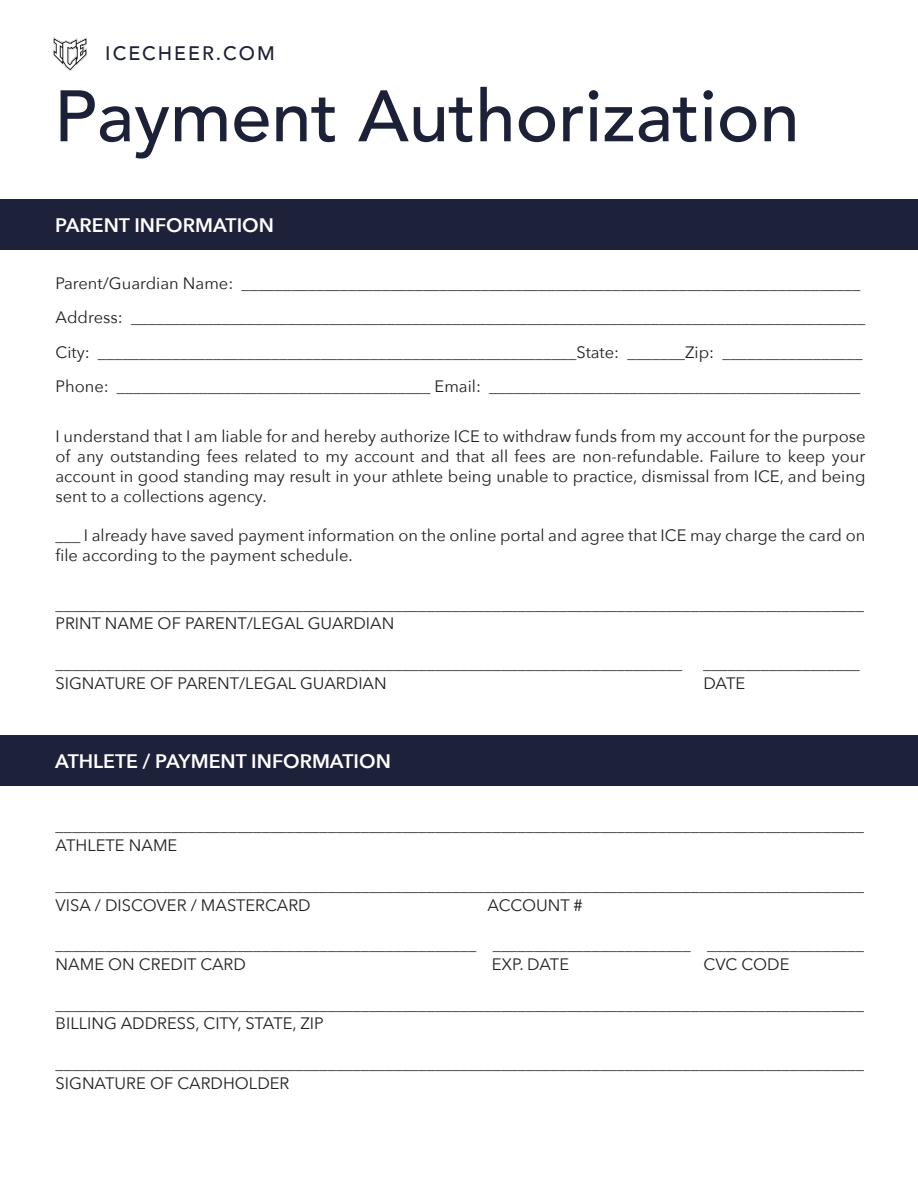
<style>
.page{position:relative;width:918px;height:1188px;background:#fff}
.page>*{position:absolute;margin:0;border:0;box-sizing:border-box;transform-origin:0 0}
.t1{font:500 72px "Avenir";color:#1d2138}
.t2{font:600 19.5px "Avenir Next";color:#fff}
.t3{font:500 19.5px "Avenir";letter-spacing:.1em;color:#1d2138}
.t4{font:16.5px/19.8px "Avenir Next";color:#231f20}
</style>
<div class="page">
<img style="left:54px;top:38px;width:33px;height:33px">
<div style="left:0;top:200px;width:918px;height:50px;background:#1e213a"></div>
<div style="left:0;top:735px;width:918px;height:51px;background:#1e213a"></div>
<p class="t3" style="left:105px;top:37px;width:171px">ICECHEER.COM</p>
<p class="t1" style="left:54px;top:54px;width:747px">Payment Authorization</p>
<p class="t2" style="left:55px;top:209px;width:220px">PARENT INFORMATION</p>
<p class="t4" style="left:56px;top:272px;width:806px">Parent/Guardian Name: ___________________________________________________________________________</p>
<p class="t4" style="left:56px;top:307px;width:811px">Address: _________________________________________________________________________________________</p>
<p class="t4" style="left:56px;top:341px;width:809px">City: __________________________________________________________State: _______Zip: _________________</p>
<p class="t4" style="left:56px;top:376px;width:807px">Phone: ______________________________________ Email: _____________________________________________</p>
<p class="t4" style="left:56px;top:426px;width:812px;text-align:justify">I understand that I am liable for and hereby authorize ICE to withdraw funds from my account for the purpose of any outstanding fees related to my account and that all fees are non-refundable. Failure to keep your account in good standing may result in your athlete being unable to practice, dismissal from ICE, and being sent to a collections agency.</p>
<p class="t4" style="left:56px;top:525px;width:811px">___ I already have saved payment information on the online portal and agree that ICE may charge the card on file according to the payment schedule.</p>
<p class="t4" style="left:56px;top:593px;width:810px">__________________________________________________________________________________________________</p>
<p class="t4" style="left:56px;top:613px;width:340px">PRINT NAME OF PARENT/LEGAL GUARDIAN</p>
<p class="t4" style="left:56px;top:653px;width:628px">____________________________________________________________________________</p>
<p class="t4" style="left:703px;top:653px;width:158px">___________________</p>
<p class="t4" style="left:56px;top:672px;width:333px">SIGNATURE OF PARENT/LEGAL GUARDIAN</p>
<p class="t4" style="left:704px;top:672px;width:43px">DATE</p>
<p class="t2" style="left:55px;top:744px;width:337px">ATHLETE / PAYMENT INFORMATION</p>
<p class="t4" style="left:56px;top:815px;width:810px">__________________________________________________________________________________________________</p>
<p class="t4" style="left:56px;top:835px;width:123px">ATHLETE NAME</p>
<p class="t4" style="left:56px;top:874px;width:810px">__________________________________________________________________________________________________<br>VISA / DISCOVER / MASTERCARD</p>
<p class="t4" style="left:488px;top:894px;width:97px">ACCOUNT #</p>
<p class="t4" style="left:56px;top:934px;width:810px">___________________________________________________ ________________________ ___________________<br>NAME ON CREDIT CARD</p>
<p class="t4" style="left:492px;top:954px;width:79px">EXP. DATE</p>
<p class="t4" style="left:704px;top:954px;width:87px">CVC CODE</p>
<p class="t4" style="left:56px;top:993px;width:810px">__________________________________________________________________________________________________</p>
<p class="t4" style="left:56px;top:1013px;width:270px">BILLING ADDRESS, CITY, STATE, ZIP</p>
<p class="t4" style="left:56px;top:1053px;width:810px">__________________________________________________________________________________________________</p>
<p class="t4" style="left:56px;top:1072px;width:235px">SIGNATURE OF CARDHOLDER</p>
</div>
